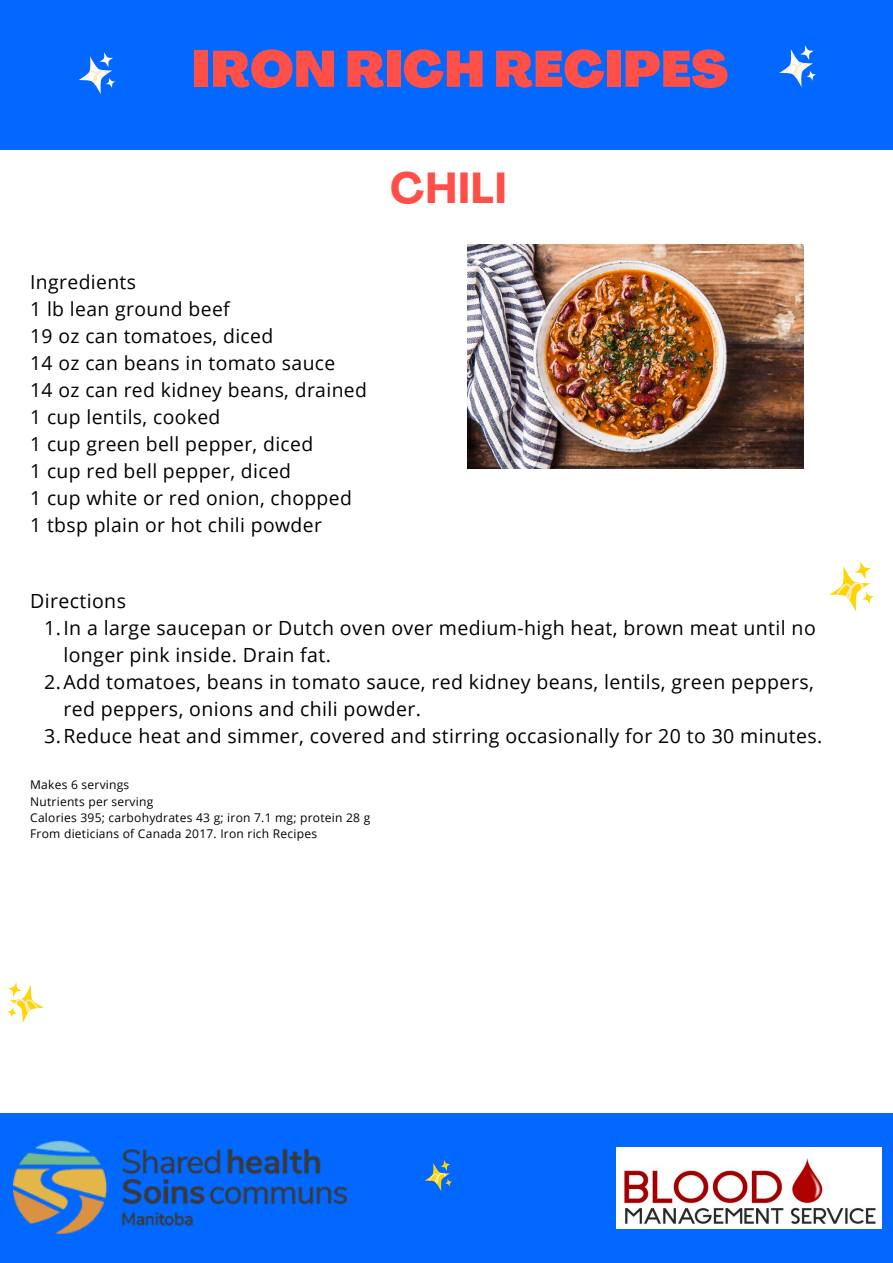
<style>
.page{position:relative;width:893px;height:1263px;background:#fff}
.page>*{position:absolute;margin:0;border:0;box-sizing:border-box;transform-origin:0 0}
.t1{font:900 50.25px "Agrandir";color:#ff4f49}
.t2{font:700 42.83px "Agrandir";letter-spacing:.02em;color:#ff4f49}
.t3{font:19.5px/27px "Open Sans";letter-spacing:.02em;color:#000}
.t4{font:19.35px/27px "Open Sans";letter-spacing:.02em;color:#000}
.t5{font:12px "Open Sans";letter-spacing:.02em;color:#000}
</style>
<div class="page">
<div style="left:0;top:1113px;width:893px;height:150px;background:#0368ff"></div>
<svg style="left:829px;top:561px;width:45px;height:51px"></svg>
<svg style="left:425px;top:1160px;width:27px;height:31px"></svg>
<svg style="left:7px;top:982px;width:37px;height:41px"></svg>
<div style="left:0;top:0;width:893px;height:150px;background:#0368ff"></div>
<svg style="left:79px;top:52px;width:37px;height:42px"></svg>
<svg style="left:779px;top:45px;width:37px;height:42px"></svg>
<img style="left:14px;top:1140px;width:333px;height:94px">
<img style="left:617px;top:1147px;width:264px;height:82px">
<img style="left:468px;top:245px;width:335px;height:224px">
<h2 class="t1" style="left:192px;top:49px;width:537px">IRON RICH RECIPES</h2>
<h3 class="t2" style="left:390px;top:170px;width:118px">CHILI</h3>
<p class="t4" style="left:30px;top:268px;width:338px">Ingredients<br>1 lb lean ground beef<br>19 oz can tomatoes, diced<br>14 oz can beans in tomato sauce<br>14 oz can red kidney beans, drained<br>1 cup lentils, cooked<br>1 cup green bell pepper, diced<br>1 cup red bell pepper, diced<br>1 cup white or red onion, chopped<br>1 tbsp plain or hot chili powder</p>
<p class="t3" style="left:30px;top:587px;width:97px">Directions</p>
<h3 class="t3" style="left:63px;top:614px;width:754px;text-indent:-19px">1.In a large saucepan or Dutch oven over medium-high heat, brown meat until no longer pink inside. Drain fat.</h3>
<p class="t3" style="left:63px;top:668px;width:752px;text-indent:-19px">2.Add tomatoes, beans in tomato sauce, red kidney beans, lentils, green peppers, red peppers, onions and chili powder.</p>
<p class="t3" style="left:44px;top:722px;width:779px">3.Reduce heat and simmer, covered and stirring occasionally for 20 to 30 minutes.</p>
<p class="t5" style="left:30px;top:776px;width:101px">Makes 6 servings</p>
<p class="t5" style="left:30px;top:793px;width:125px">Nutrients per serving</p>
<p class="t5" style="left:30px;top:809px;width:342px">Calories 395; carbohydrates 43 g; iron 7.1 mg; protein 28 g</p>
<p class="t5" style="left:30px;top:825px;width:288px">From dieticians of Canada 2017. Iron rich Recipes</p>
</div>
